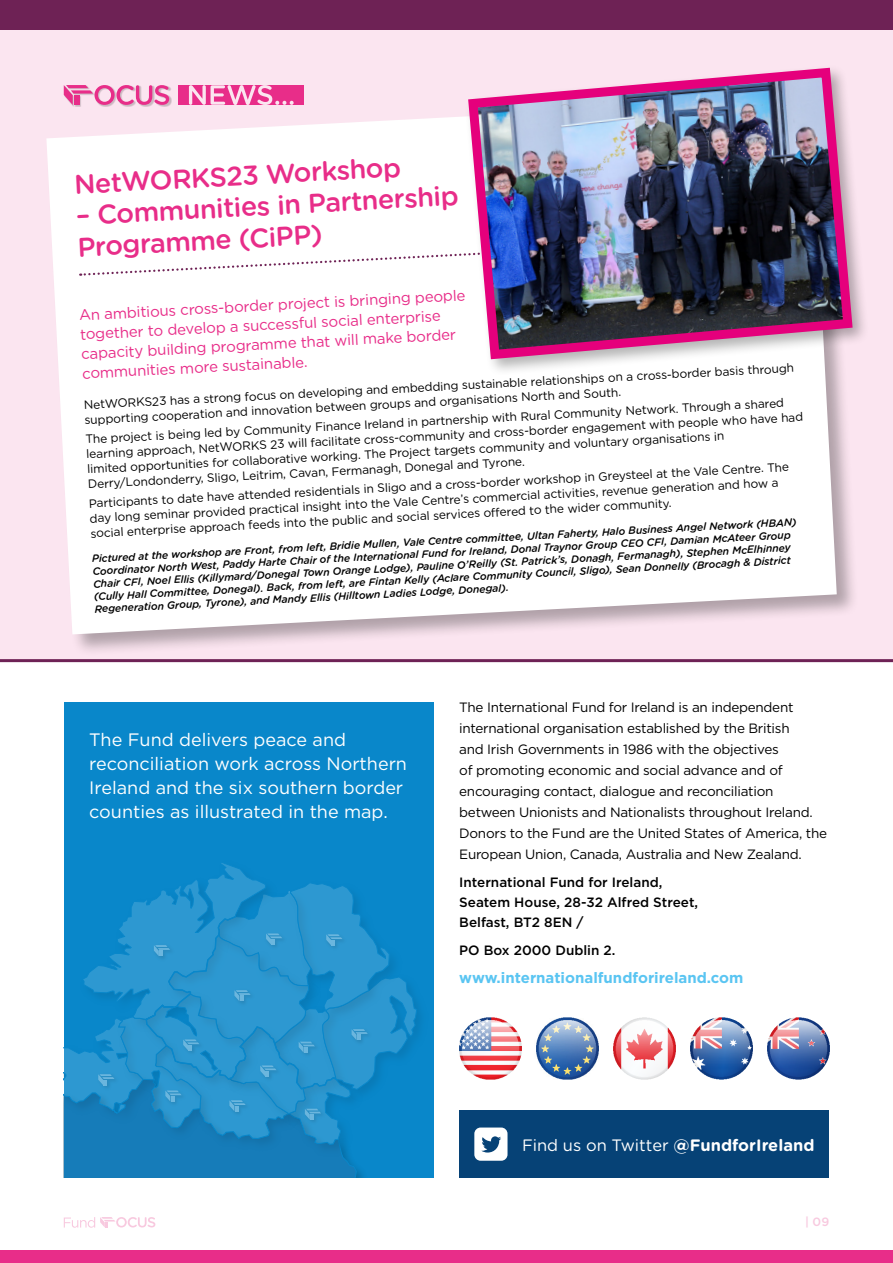
<style>
.page{position:relative;width:893px;height:1263px;background:#fff}
.page>*{position:absolute;margin:0;border:0;box-sizing:border-box;transform-origin:0 0}
.t1{font:500 27px/31.5px "Gotham Rounded";color:#e82d89}
.t2{font:18px/24px "Gotham";color:#fff}
.t3{font:16.5px "Gotham Rounded";color:#fff}
.t4{font:15px/19.5px "Gotham";color:#e82d89}
.t5{font:700 15px "Gotham";color:#5ac5f2}
.t6{font:13.5px/21px "Gotham";letter-spacing:-.02em;color:#000}
.t7{font:500 13.5px/19.5px "Gotham";color:#000}
.t8{font:12px/15px "Gotham";color:#000}
.t9{font:500 12px "Gotham";color:#f8c9df}
.t10{font:italic 500 10.5px/12.6px "Gotham Rounded";color:#000}
.s1{font-weight:700}
</style>
<div class="page">
<div style="left:0;top:0;width:893px;height:661px;background:#fbe5f0"></div>
<div style="left:0;top:0;width:893px;height:30px;background:#6e2255"></div>
<div style="left:0;top:1250px;width:893px;height:13px;background:#e82d89"></div>
<svg style="left:64px;top:1217px;width:91px;height:11px"></svg>
<hr style="left:0;top:659px;width:893px;height:3px;background:#6e2255">
<img style="left:459px;top:1017px;width:63px;height:62px">
<img style="left:536px;top:1017px;width:63px;height:62px">
<img style="left:613px;top:1017px;width:63px;height:63px">
<img style="left:690px;top:1017px;width:63px;height:63px">
<img style="left:767px;top:1017px;width:63px;height:63px">
<div style="left:64px;top:702px;width:370px;height:476px;background:#0987ca"></div>
<svg style="left:64px;top:863px;width:353px;height:315px"></svg>
<div style="left:459px;top:1110px;width:370px;height:68px;background:#064276"></div>
<svg style="left:474px;top:1127px;width:33px;height:34px"></svg>
<div style="left:178px;top:85px;width:126px;height:20px;background:#e82d89"></div>
<svg style="left:189px;top:85px;width:83px;height:12px"></svg>
<div style="left:95px;top:86px;width:76px;height:21px;background:#000;opacity:.2"></div>
<svg style="left:64px;top:85px;width:105px;height:12px"></svg>
<div style="left:45px;top:97px;width:814px;height:560px;background:#000;opacity:.3"></div>
<svg style="left:46px;top:98px;width:791px;height:536px;background:#fcf9fb"></svg>
<div style="left:80px;top:242px;width:383px;height:35px;background:#fff"></div>
<div style="left:464px;top:64px;width:406px;height:313px;background:#000;opacity:.3"></div>
<img style="left:463px;top:64px;width:394px;height:300px">
<p class="t1" style="left:73px;top:167px;width:329px;rotate:-3deg">NetWORKS23 Workshop</p>
<p class="t1" style="left:75px;top:199px;width:385px;rotate:-3deg">– Communities in Partnership<br>Programme (CiPP)</p>
<p class="t4" style="left:79px;top:305px;width:388px;rotate:-3deg">An ambitious cross-border project is bringing people together to develop a successful social enterprise capacity building programme that will make border communities more sustainable.</p>
<p class="t8" style="left:83px;top:397px;width:713px;rotate:-3deg">NetWORKS23 has a strong focus on developing and embedding sustainable relationships on a cross-border basis through supporting cooperation and innovation between groups and organisations North and South.</p>
<p class="t8" style="left:85px;top:431px;width:719px;rotate:-3deg">The project is being led by Community Finance Ireland in partnership with Rural Community Network. Through a shared learning approach, NetWORKS 23 will facilitate cross-community and cross-border engagement with people who have had limited opportunities for collaborative working. The Project targets community and voluntary organisations in Derry/Londonderry, Sligo, Leitrim, Cavan, Fermanagh, Donegal and Tyrone.</p>
<p class="t8" style="left:89px;top:496px;width:702px;rotate:-3deg">Participants to date have attended residentials in Sligo and a cross-border workshop in Greysteel at the Vale Centre. The day long seminar provided practical insight into the Vale Centre’s commercial activities, revenue generation and how a social enterprise approach feeds into the public and social services off ered to the wider community.</p>
<p class="t10" style="left:92px;top:552px;width:707px;rotate:-3deg">Pictured at the workshop are Front, from left, Bridie Mullen, Vale Centre committee, Ultan Faherty, Halo Business Angel Network (HBAN)<br>Coordinator North West, Paddy Harte Chair of the International Fund for Ireland, Donal Traynor Group CEO CFI, Damian McAteer Group Chair CFI, Noel Ellis (Killymard/Donegal Town Orange Lodge), Pauline O’Reilly (St. Patrick’s, Donagh, Fermanagh), Stephen McElhinney (Cully Hall Committee, Donegal). Back, from left, are Fintan Kelly (Aclare Community Council, Sligo), Sean Donnelly (Brocagh &amp; District Regeneration Group, Tyrone), and Mandy Ellis (Hilltown Ladies Lodge, Donegal).</p>
<p class="t2" style="left:89px;top:728px;width:319px">The Fund delivers peace and reconciliation work across Northern Ireland and the six southern border counties as illustrated in the map.</p>
<p class="t6" style="left:459px;top:697px;width:369px">The International Fund for Ireland is an independent international organisation established by the British<br>and Irish Governments in 1986 with the objectives<br>of promoting economic and social advance and of encouraging contact, dialogue and reconciliation between Unionists and Nationalists throughout Ireland.<br>Donors to the Fund are the United States of America, the European Union, Canada, Australia and New Zealand.</p>
<p class="t7" style="left:459px;top:873px;width:240px">International Fund for Ireland,<br>Seatem House, 28-32 Alfred Street,<br>Belfast, BT2 8EN /</p>
<p class="t7" style="left:459px;top:940px;width:158px">PO Box 2000 Dublin 2.</p>
<p class="t5" style="left:459px;top:967px;width:286px">www.internationalfundforireland.com</p>
<p class="t3" style="left:522px;top:1133px;width:294px">Find us on Twitter <span class="s1">@FundforIreland</span></p>
<p class="t9" style="left:805px;top:1214px;width:26px">| 09</p>
</div>
